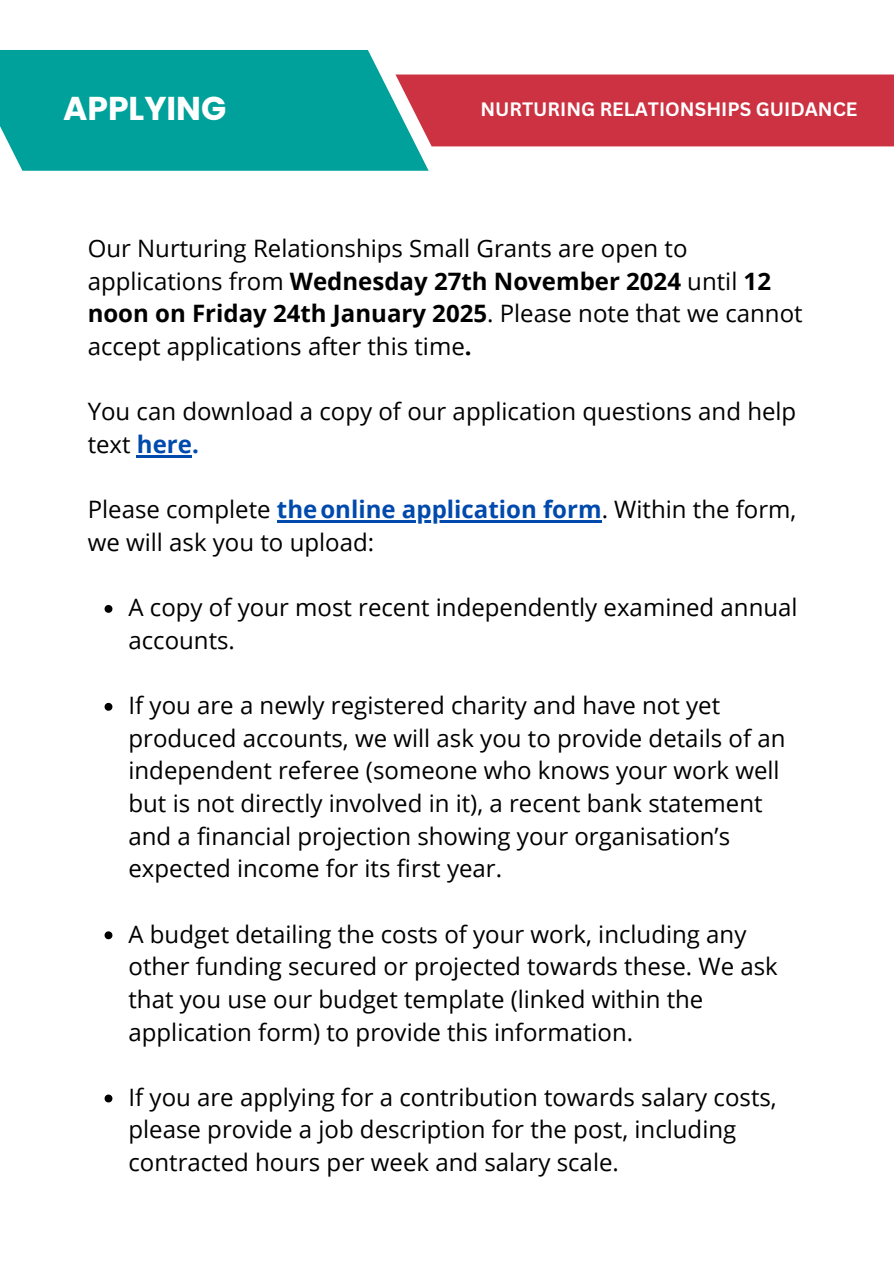
<style>
.page{position:relative;width:894px;height:1264px;background:#fff}
.page>*{position:absolute;margin:0;border:0;box-sizing:border-box;transform-origin:0 0}
.t1{font:700 33px "Poppins";color:#fff}
.t2{font:24px/32.7px "Open Sans";color:#000}
.t3{font:700 18.9px "Canva Sans";color:#fff}
.s1{font-weight:700}
.s2{font-weight:700;color:#004aad}
</style>
<div class="page">
<div style="left:428px;top:74px;width:465px;height:72px;background:#cc3241"></div>
<svg style="left:0;top:50px;width:428px;height:121px;background:#13a49e"></svg>
<hr style="left:137px;top:455px;width:55px;height:2px;background:#004aad">
<hr style="left:277px;top:520px;width:324px;height:3px;background:#004aad">
<svg style="left:104px;top:605px;width:8px;height:8px"></svg>
<svg style="left:104px;top:703px;width:8px;height:7px"></svg>
<svg style="left:104px;top:931px;width:8px;height:8px"></svg>
<svg style="left:104px;top:1094px;width:8px;height:8px"></svg>
<p class="t1" style="left:63px;top:86px;width:165px">APPLYING</p>
<h1 class="t3" style="left:480px;top:96px;width:378px">NURTURING RELATIONSHIPS GUIDANCE</h1>
<p class="t2" style="left:88px;top:231px;width:716px">Our Nurturing Relationships Small Grants are open to applications from <span class="s1">Wednesday 27th November 2024</span> until <span class="s1">12 noon on Friday 24th January 2025</span>. Please note that we cannot accept applications after this time<span class="s1">.</span></p>
<h2 class="t2" style="left:88px;top:394px;width:710px">You can download a copy of our application questions and help text <span class="s2">here.</span></h2>
<h2 class="t2" style="left:88px;top:492px;width:710px">Please complete <span class="s2">theonline application form</span>. Within the form,</h2>
<h2 class="t2" style="left:88px;top:525px;width:288px">we will ask you to upload:</h2>
<h2 class="t2" style="left:128px;top:590px;width:670px">A copy of your most recent independently examined annual</h2>
<p class="t2" style="left:128px;top:623px;width:108px">accounts.</p>
<p class="t2" style="left:128px;top:688px;width:593px">If you are a newly registered charity and have not yet</p>
<p class="t2" style="left:128px;top:721px;width:658px">produced accounts, we will ask you to provide details of an independent referee (someone who knows your work well but is not directly involved in it), a recent bank statement and a financial projection showing your organisation’s expected income for its first year.</p>
<p class="t2" style="left:128px;top:916px;width:619px">A budget detailing the costs of your work, including any</p>
<p class="t2" style="left:128px;top:949px;width:650px">other funding secured or projected towards these. We ask that you use our budget template (linked within the application form) to provide this information.</p>
<p class="t2" style="left:128px;top:1080px;width:649px">If you are applying for a contribution towards salary costs,</p>
<p class="t2" style="left:128px;top:1112px;width:609px">please provide a job description for the post, including contracted hours per week and salary scale.</p>
</div>
